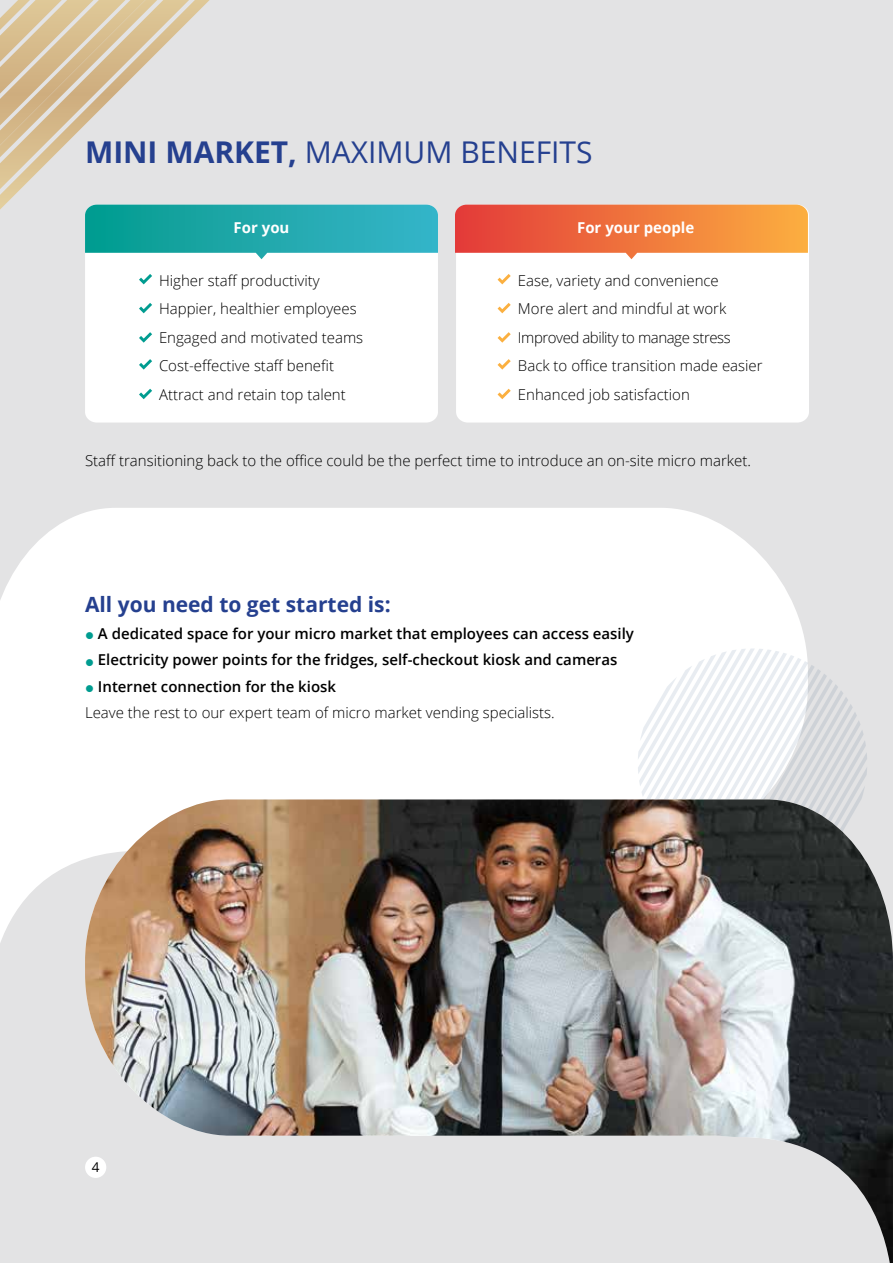
<style>
.page{position:relative;width:893px;height:1263px;background:#e3e3e4}
.page>*{position:absolute;margin:0;border:0;box-sizing:border-box;transform-origin:0 0}
.t1{font:30px "Open Sans";color:#25408f}
.t2{font:700 21px "Open Sans";color:#25408f}
.t3{font:300 15px/28.5px "Open Sans";color:#000}
.t4{font:600 15px "Open Sans";color:#000}
.t5{font:700 15px "Open Sans";color:#fff}
.t6{font:13.5px "Open Sans";color:#000}
.s1{font-weight:700}
.s2{color:#009c90}
.s3{font-weight:600}
</style>
<div class="page">
<div style="left:85px;top:205px;width:353px;height:217px;background:#fff;border-radius:11px"></div>
<div style="left:456px;top:205px;width:353px;height:217px;background:#fff;border-radius:11px"></div>
<svg style="left:85px;top:205px;width:353px;height:54px"></svg>
<svg style="left:455px;top:205px;width:353px;height:54px;background:#f18452"></svg>
<svg style="left:139px;top:274px;width:13px;height:10px"></svg>
<svg style="left:139px;top:303px;width:13px;height:10px"></svg>
<svg style="left:139px;top:332px;width:13px;height:11px"></svg>
<svg style="left:139px;top:359px;width:13px;height:11px"></svg>
<svg style="left:139px;top:389px;width:13px;height:10px"></svg>
<svg style="left:498px;top:274px;width:13px;height:10px"></svg>
<svg style="left:498px;top:303px;width:13px;height:10px"></svg>
<svg style="left:498px;top:332px;width:13px;height:11px"></svg>
<svg style="left:498px;top:359px;width:13px;height:11px"></svg>
<svg style="left:498px;top:389px;width:13px;height:10px"></svg>
<svg style="left:0;top:0;width:262px;height:250px;background:#c6d0c3"></svg>
<svg style="left:0;top:508px;width:808px;height:516px"></svg>
<svg style="left:638px;top:648px;width:229px;height:151px"></svg>
<img style="left:85px;top:799px;width:808px;height:464px">
<div style="left:85px;top:1157px;width:21px;height:21px;background:#fff;border-radius:50%"></div>
<h1 class="t1" style="left:85px;top:132px;width:509px"><span class="s1">MINI MARKET,</span> MAXIMUM BENEFITS</h1>
<p class="t5" style="left:234px;top:216px;width:57px">For you</p>
<p class="t5" style="left:577px;top:216px;width:119px">For your people</p>
<p class="t3" style="left:159px;top:266px;width:206px">Higher staff productivity<br>Happier, healthier employees<br>Engaged and motivated teams<br>Cost-effective staff benefit<br>Attract and retain top talent</p>
<p class="t3" style="left:518px;top:266px;width:246px">Ease, variety and convenience<br>More alert and mindful at work<br>Improved ability to manage stress<br>Back to office transition made easier<br>Enhanced job satisfaction</p>
<p class="t3" style="left:85px;top:446px;width:667px">Staff transitioning back to the office could be the perfect time to introduce an on-site micro market.</p>
<h2 class="t2" style="left:85px;top:590px;width:307px">All you need to get started is:</h2>
<p class="t4" style="left:85px;top:623px;width:550px"><span class="s2">●</span> A dedicated space for your micro market that employees can access easily</p>
<p class="t4" style="left:85px;top:650px;width:534px"><span class="s2">●</span> Electricity power points for the fridges, self-checkout kiosk and cameras</p>
<p class="t3" style="left:85px;top:673px;width:471px;line-height:26.5px"><span class="s2">●</span> <span class="s3">Internet connection for the kiosk<br></span>Leave the rest to our expert team of micro market vending specialists.</p>
<p class="t6" style="left:92px;top:1158px;width:9px">4</p>
</div>
